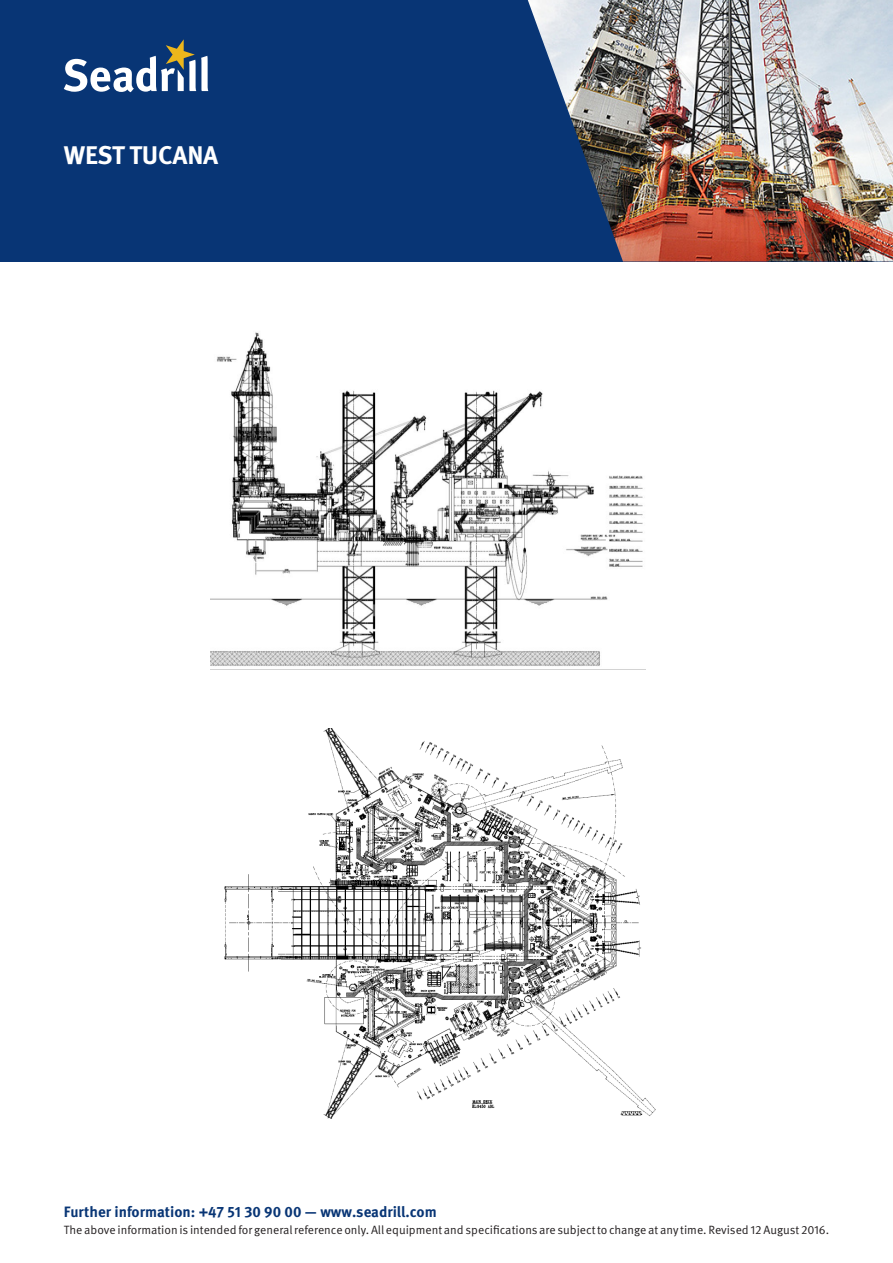
<style>
.page{position:relative;width:893px;height:1263px;background:#fff}
.page>*{position:absolute;margin:0;border:0;box-sizing:border-box;transform-origin:0 0}
.t1{font:700 25.5px "Meta Pro";letter-spacing:-.01em;color:#fff}
.t2{font:700 15px "Meta Pro";color:#083575}
.t3{font:12px "Meta Pro";color:#231f20}
</style>
<div class="page">
<div style="left:0;top:0;width:893px;height:261px;background:#083575"></div>
<svg style="left:64px;top:39px;width:144px;height:53px"></svg>
<img style="left:528px;top:0;width:365px;height:261px">
<img style="left:210px;top:332px;width:435px;height:338px">
<img style="left:224px;top:729px;width:432px;height:390px">
<p class="t1" style="left:64px;top:139px;width:156px">WEST TUCANA</p>
<p class="t2" style="left:64px;top:1202px;width:375px">Further information: +47 51 30 90 00 — www.seadrill.com</p>
<p class="t3" style="left:64px;top:1222px;width:767px">The above information is intended for general reference only. All equipment and specifications are subject to change at any time. Revised 12 August 2016.</p>
</div>
